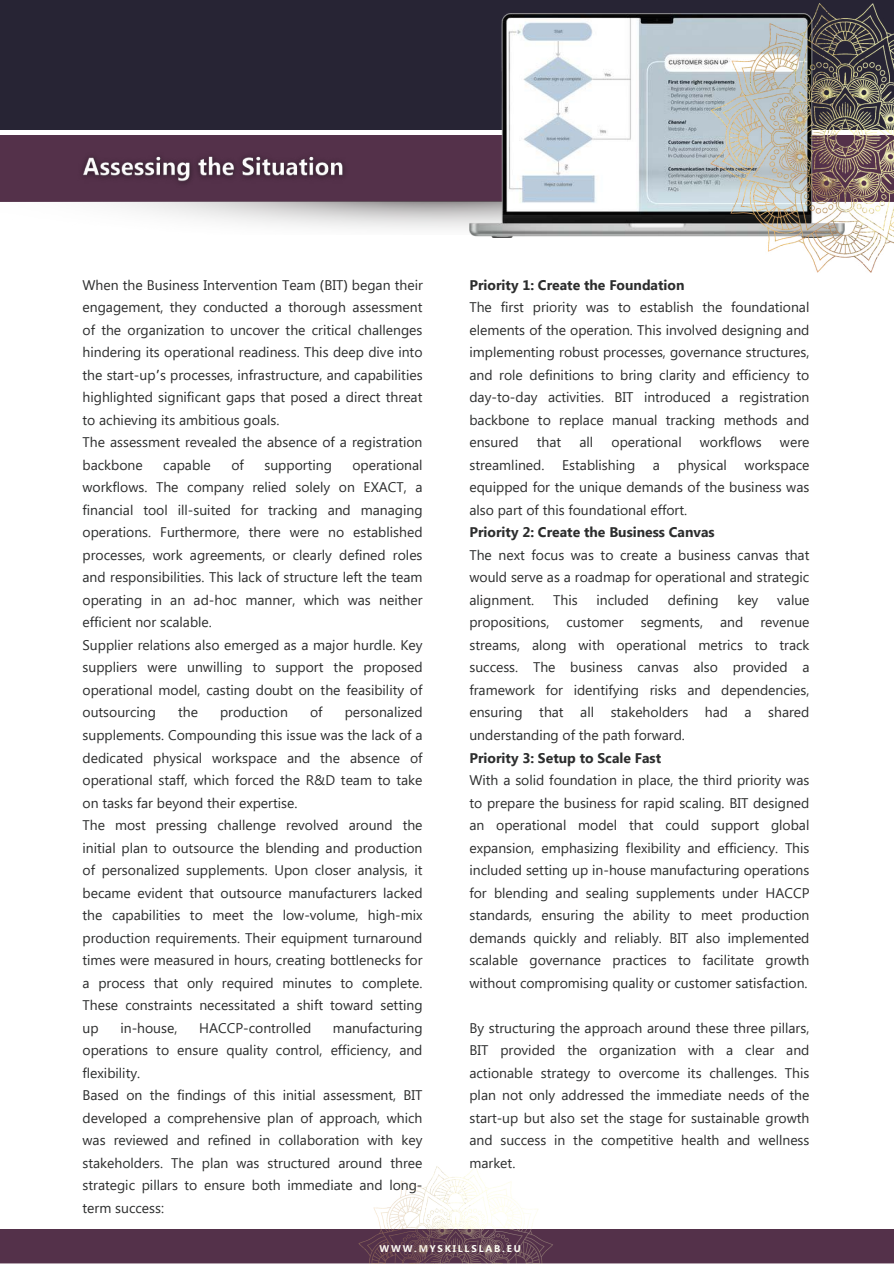
<style>
.page{position:relative;width:894px;height:1264px;background:#fff}
.page>*{position:absolute;margin:0;border:0;box-sizing:border-box;transform-origin:0 0}
.t1{font:13.95px/22.5px "Segoe UI";color:#2c2d2d;text-align:justify}
.t2{font:700 13.95px "Segoe UI";color:#2c2d2d}
.t3{font:700 9.75px "Segoe UI";letter-spacing:.185em;color:#fff}
.s1{font-family:"Noto Sans"}
.s2{font-family:"Noto Sans Gurmukhi"}
</style>
<div class="page">
<div style="left:0;top:0;width:893px;height:166px;background:#272434"></div>
<div style="left:0;top:131px;width:893px;height:70px;background:#54314a"></div>
<div style="left:0;top:1228px;width:893px;height:35px;background:#54314a"></div>
<img style="left:355px;top:1166px;width:200px;height:97px">
<img style="left:0;top:201px;width:469px;height:28px">
<hr style="left:0;top:131px;width:892px;height:4px;background:#fff">
<img style="left:469px;top:14px;width:237px;height:223px">
<img style="left:706px;top:3px;width:187px;height:270px">
<img style="left:82px;top:156px;width:263px;height:27px">
<p class="t1" style="left:82px;top:273px;width:342px;text-align:left">When the Business Intervention Team <span class="s1">(</span>BIT<span class="s1">)</span> began their engagement, they conducted a thorough assessment of the organization to uncover the critical challenges hindering its operational readiness. This deep dive into the start-up<span class="s2">’</span>s processes, infrastructure, and capabilities highlighted significant gaps that posed a direct threat to achieving its ambitious goals.<br>The assessment revealed the absence of a registration backbone</p>
<p class="t2" style="left:469px;top:275px;width:216px">Priority 1: Create the Foundation</p>
<p class="t1" style="left:469px;top:295px;width:341px">The first priority was to establish the foundational elements of the operation. This involved designing and implementing robust processes, governance structures, and role definitions to bring clarity and efficiency to day-to-day activities. BIT introduced a registration backbone to replace manual tracking methods and ensured</p>
<p class="t1" style="left:536px;top:430px;width:26px">that</p>
<p class="t1" style="left:579px;top:430px;width:15px">all</p>
<p class="t1" style="left:611px;top:430px;width:72px">operational</p>
<p class="t1" style="left:699px;top:430px;width:63px">workflows</p>
<p class="t1" style="left:779px;top:430px;width:31px">were</p>
<p class="t1" style="left:469px;top:453px;width:76px">streamlined.</p>
<p class="t1" style="left:562px;top:453px;width:74px">Establishing</p>
<p class="t1" style="left:652px;top:453px;width:9px">a</p>
<p class="t1" style="left:677px;top:453px;width:50px">physical</p>
<p class="t1" style="left:163px;top:453px;width:49px">capable</p>
<p class="t1" style="left:231px;top:453px;width:14px">of</p>
<p class="t1" style="left:264px;top:453px;width:69px">supporting</p>
<p class="t1" style="left:82px;top:453px;width:341px;text-align:left;text-indent:270px">operational workflows. The company relied solely on EXACT, a financial tool ill-suited for tracking and managing operations. Furthermore, there were no established processes, work agreements, or clearly defined roles and responsibilities. This lack of structure left the team operating in an ad-hoc manner, which was neither efficient nor scalable.<br>Supplier relations also emerged as a major hurdle. Key suppliers were unwilling to support the proposed operational model, casting doubt on the feasibility of outsourcing</p>
<p class="t1" style="left:469px;top:453px;width:341px;text-indent:275px">workspace equipped for the unique demands of the business was also part of this foundational effort.</p>
<p class="t2" style="left:469px;top:522px;width:247px">Priority 2: Create the Business Canvas</p>
<p class="t1" style="left:469px;top:543px;width:341px">The next focus was to create a business canvas that would serve as a roadmap for operational and strategic alignment.</p>
<p class="t1" style="left:553px;top:588px;width:26px">This</p>
<p class="t1" style="left:596px;top:588px;width:54px">included</p>
<p class="t1" style="left:667px;top:588px;width:52px">defining</p>
<p class="t1" style="left:737px;top:588px;width:22px">key</p>
<p class="t1" style="left:469px;top:588px;width:341px;text-indent:308px">value propositions, customer segments, and revenue streams, along with operational metrics to track success. The business canvas also provided a framework for identifying risks and dependencies, ensuring that all stakeholders had a shared understanding of the path forward.</p>
<p class="t2" style="left:469px;top:747px;width:193px">Priority 3: Setup to Scale Fast</p>
<p class="t1" style="left:469px;top:768px;width:341px">With a solid foundation in place, the third priority was to prepare the business for rapid scaling. BIT designed an operational model that could support global expansion, emphasizing flexibility and efficiency. This included setting up in-house manufacturing operations for blending and sealing supplements under HACCP standards, ensuring the ability to meet production demands quickly and reliably. BIT also implemented scalable governance practices to facilitate growth without compromising quality or customer satisfaction.</p>
<p class="t1" style="left:469px;top:1015px;width:341px">By structuring the approach around these three pillars, BIT provided the organization with a clear and actionable strategy to overcome its challenges. This plan not only addressed the immediate needs of the start-up but also set the stage for sustainable growth and success in the competitive health and wellness market.</p>
<p class="t1" style="left:178px;top:700px;width:21px">the</p>
<p class="t1" style="left:220px;top:700px;width:69px">production</p>
<p class="t1" style="left:310px;top:700px;width:14px">of</p>
<p class="t1" style="left:82px;top:700px;width:341px;text-align:left;text-indent:262px">personalized supplements. Compounding this issue was the lack of a dedicated physical workspace and the absence of operational staff, which forced the R&amp;D team to take on tasks far beyond their expertise.<br>The most pressing challenge revolved around the initial plan to outsource the blending and production of personalized supplements. Upon closer analysis, it became evident that outsource manufacturers lacked the capabilities to meet the low-volume, high-mix production requirements. Their equipment turnaround times were measured in hours, creating bottlenecks for a process that only required minutes to complete.<br>These constraints necessitated a shift toward setting up</p>
<p class="t1" style="left:82px;top:1015px;width:341px;text-align:left;text-indent:250px">manufacturing operations to ensure quality control, efficiency, and flexibility.<br>Based on the findings of this initial assessment, BIT developed a comprehensive plan of approach, which was reviewed and refined in collaboration with key stakeholders. The plan was structured around three strategic pillars to ensure both immediate and long&shy;term success:</p>
<p class="t3" style="left:379px;top:1241px;width:143px">WWW.MYSKILLSLAB.EU</p>
<p class="t1" style="left:120px;top:1015px;width:58px">in-house,</p>
<p class="t1" style="left:199px;top:1015px;width:113px">HACCP-controlled</p>
</div>
